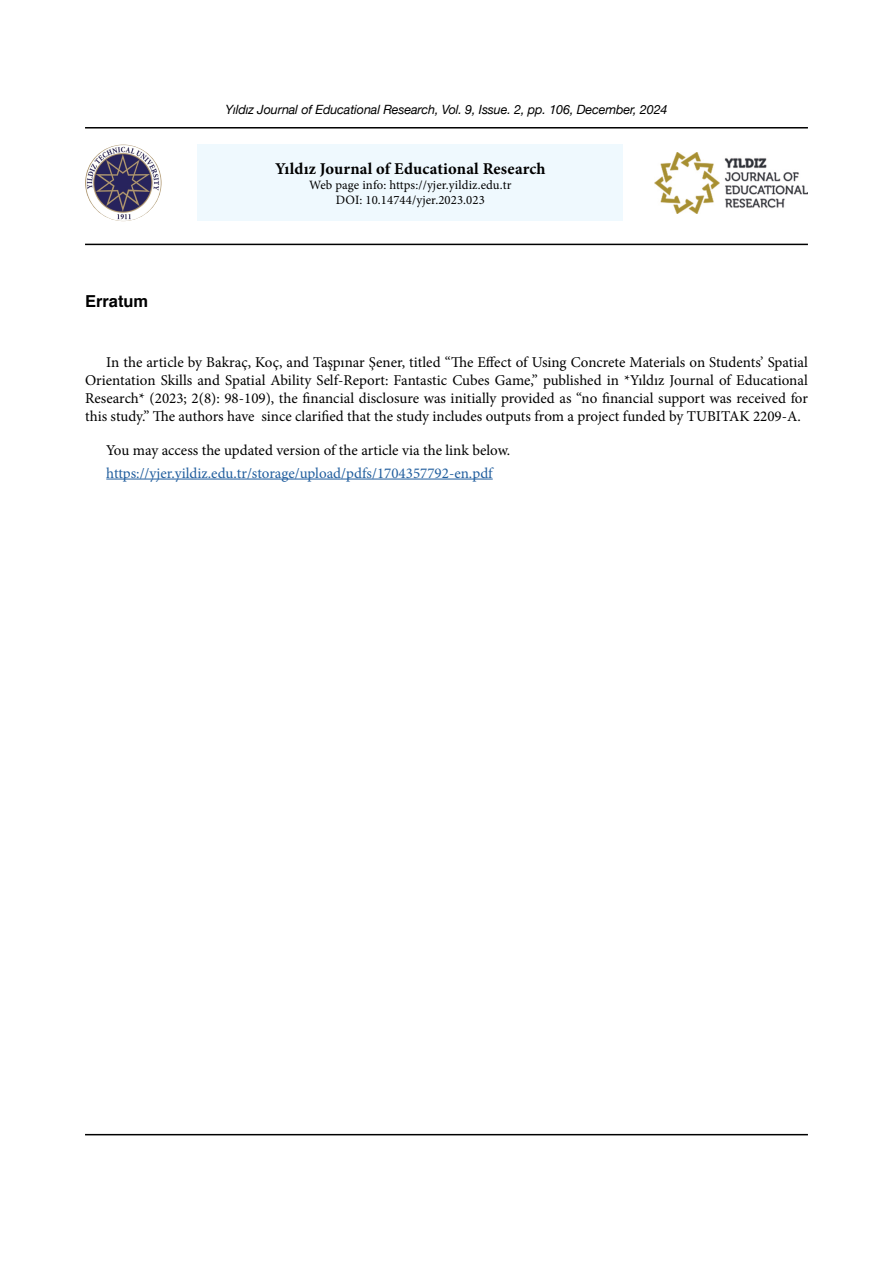
<style>
.page{position:relative;width:893px;height:1263px;background:#fff}
.page>*{position:absolute;margin:0;border:0;box-sizing:border-box;transform-origin:0 0}
.t1{font:700 16.5px "Minion Pro";letter-spacing:.01em;color:#000}
.t2{font:700 16.5px "Helvetica";color:#000}
.t3{font:15px/18px "Minion Pro";color:#000;text-align:justify}
.t4{font:15px "Minion Pro";color:#215e9e}
.t5{font:italic 12.75px "Helvetica Neue";letter-spacing:-.01em;color:#000}
.t6{font:12.75px/15.3px "Minion Pro";letter-spacing:.01em;color:#000;text-align:center}
</style>
<div class="page">
<div style="left:198px;top:145px;width:425px;height:76px;background:#eff9fe"></div>
<img style="left:85px;top:145px;width:77px;height:76px;border-radius:38px">
<hr style="left:85px;top:244px;width:723px;height:1px;background:#000">
<hr style="left:85px;top:1134px;width:723px;height:1px;background:#000">
<img style="left:654px;top:152px;width:154px;height:62px">
<hr style="left:106px;top:479px;width:387px;height:1px;background:#215e9e">
<hr style="left:85px;top:127px;width:723px;height:2px;background:#000">
<p class="t5" style="left:225px;top:101px;width:444px">Yıldız Journal of Educational Research, Vol. 9, Issue. 2, pp. 106, December, 2024</p>
<p class="t2" style="left:85px;top:288px;width:65px">Erratum</p>
<p class="t1" style="left:275px;top:157px;width:272px">Yıldız Journal of Educational Research</p>
<p class="t6" style="left:309px;top:177px;width:204px">Web page info: https://yjer.yildiz.edu.tr<br>DOI: 10.14744/yjer.2023.023</p>
<p class="t3" style="left:85px;top:353px;width:724px;text-indent:21px">In the article by Bakraç, Koç, and Taşpınar Şener, titled “The Effect of Using Concrete Materials on Students’ Spatial Orientation Skills and Spatial Ability Self-Report: Fantastic Cubes Game,” published in *Yıldız Journal of Educational Research* (2023; 2(8): 98-109), the financial disclosure was initially provided as “no financial support was received for this study.” The authors have since clarified that the study includes outputs from a project funded by TUBITAK 2209-A.</p>
<p class="t3" style="left:106px;top:442px;width:405px">You may access the updated version of the article via the link below.</p>
<p class="t4" style="left:106px;top:463px;width:388px">https://yjer.yildiz.edu.tr/storage/upload/pdfs/1704357792-en.pdf</p>
</div>
